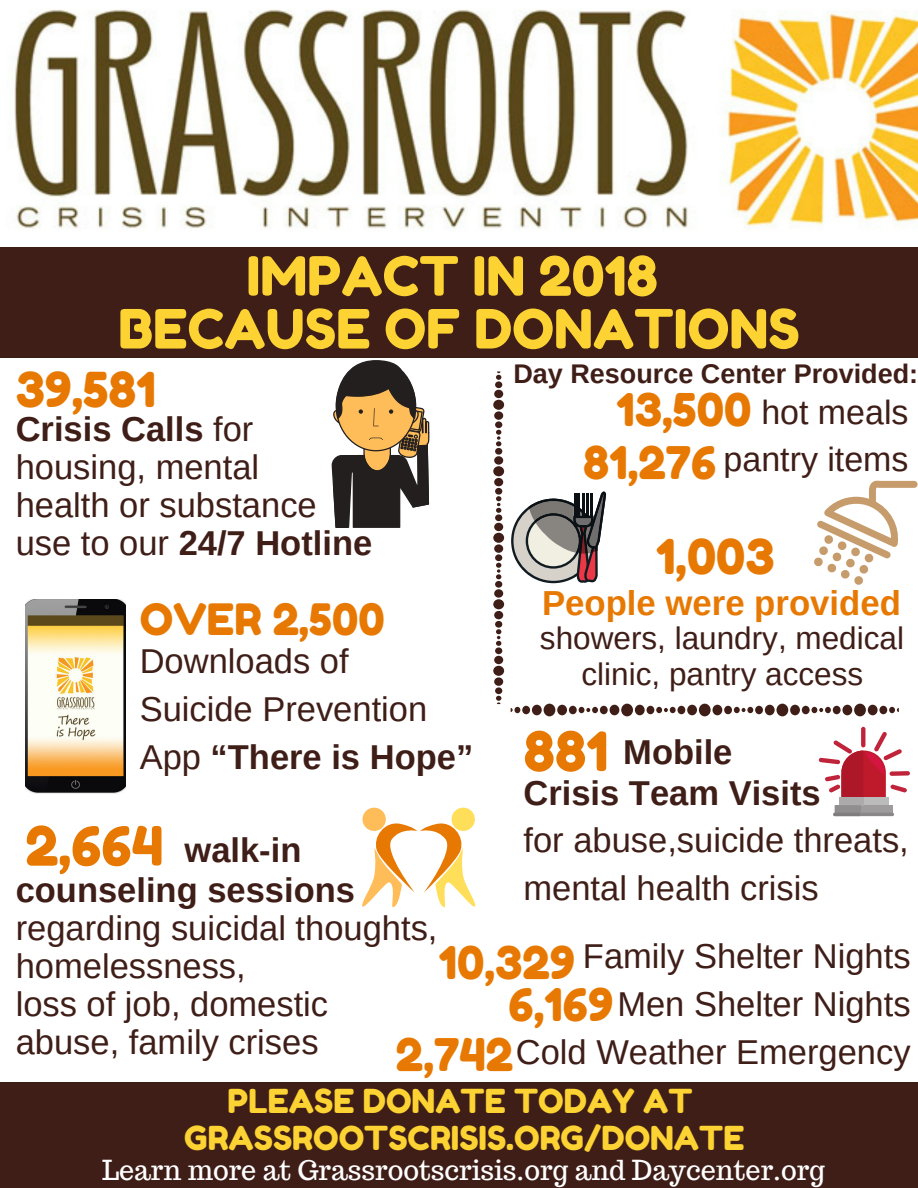
<style>
.page{position:relative;width:918px;height:1188px;background:#fff}
.page>*{position:absolute;margin:0;border:0;box-sizing:border-box;transform-origin:0 0}
.t1{font:54px/52.8px "Fredoka One";color:#fcd333;text-align:center}
.t2{font:54px "Fredoka One";color:#e77903}
.t3{font:48px "Fredoka One";color:#e77903}
.t4{font:45px/52.5px "Fredoka One";color:#e77903}
.t5{font:43.2px "Fredoka One";color:#e77903}
.t6{font:700 34.8px "Arimo";color:#e77903}
.t7{font:34.5px/38.1px "Arimo";color:#3f1e18}
.t8{font:700 34.5px "Arimo";color:#3f1e18}
.t9{font:33.9px/47.4px "Arimo";color:#3f1e18;text-align:right}
.t10{font:33px/36.8px "Fredoka One";color:#fcd333;text-align:center}
.t11{font:31.5px/35.1px "Arimo";color:#3f1e18;text-align:center}
.t12{font:27px "Trocchi";color:#fff}
.t13{font:700 27px "Arimo";color:#3f1e18}
.s1{font-weight:700}
.s2{font-family:"Fredoka One";font-weight:400;font-size:54px;color:#e77903}
</style>
<div class="page">
<img style="left:14px;top:9px;width:904px;height:220px">
<div style="left:0;top:247px;width:918px;height:110px;background:#3f1e18"></div>
<div style="left:0;top:1083px;width:918px;height:105px;background:#3f1e18"></div>
<svg style="left:332px;top:360px;width:97px;height:168px"></svg>
<img style="left:25px;top:599px;width:101px;height:195px">
<div style="left:452px;top:808px;width:23px;height:23px;background:#ffde59;border-radius:50%"></div>
<div style="left:362px;top:808px;width:24px;height:23px;background:#ffbd59;border-radius:50%"></div>
<svg style="left:362px;top:821px;width:114px;height:87px"></svg>
<svg style="left:814px;top:480px;width:104px;height:105px"></svg>
<div style="left:839px;top:797px;width:49px;height:8px;background:#bcbbbc"></div>
<div style="left:835px;top:805px;width:58px;height:9px;background:#9e9c9c"></div>
<div style="left:839px;top:797px;width:24px;height:8px;background:#acaaab"></div>
<hr style="left:833px;top:813px;width:61px;height:3px;background:#8a8888;border-radius:2px">
<svg style="left:833px;top:805px;width:28px;height:11px"></svg>
<svg style="left:861px;top:727px;width:4px;height:20px"></svg>
<div style="left:890px;top:771px;width:20px;height:5px;background:#c0243b;border-radius:2px"></div>
<svg style="left:819px;top:732px;width:88px;height:67px"></svg>
<svg style="left:511px;top:491px;width:95px;height:92px"></svg>
<svg style="left:496px;top:696px;width:5px;height:8px"></svg>
<div style="left:495px;top:687px;width:7px;height:7px;background:#3f1e18;border-radius:50%"></div>
<div style="left:494px;top:677px;width:9px;height:9px;background:#3f1e18;border-radius:50%"></div>
<div style="left:493px;top:666px;width:11px;height:10px;background:#3f1e18;border-radius:50%"></div>
<div style="left:494px;top:656px;width:9px;height:8px;background:#3f1e18;border-radius:50%"></div>
<div style="left:495px;top:647px;width:7px;height:7px;background:#3f1e18;border-radius:50%"></div>
<svg style="left:496px;top:629px;width:5px;height:17px"></svg>
<div style="left:495px;top:621px;width:7px;height:7px;background:#3f1e18;border-radius:50%"></div>
<div style="left:494px;top:611px;width:9px;height:8px;background:#3f1e18;border-radius:50%"></div>
<div style="left:493px;top:599px;width:11px;height:10px;background:#3f1e18;border-radius:50%"></div>
<div style="left:494px;top:589px;width:9px;height:9px;background:#3f1e18;border-radius:50%"></div>
<div style="left:495px;top:581px;width:7px;height:7px;background:#3f1e18;border-radius:50%"></div>
<svg style="left:496px;top:563px;width:5px;height:16px"></svg>
<div style="left:495px;top:554px;width:7px;height:7px;background:#3f1e18;border-radius:50%"></div>
<div style="left:494px;top:544px;width:9px;height:9px;background:#3f1e18;border-radius:50%"></div>
<div style="left:493px;top:533px;width:11px;height:10px;background:#3f1e18;border-radius:50%"></div>
<div style="left:494px;top:523px;width:9px;height:8px;background:#3f1e18;border-radius:50%"></div>
<div style="left:495px;top:514px;width:7px;height:7px;background:#3f1e18;border-radius:50%"></div>
<svg style="left:496px;top:496px;width:5px;height:17px"></svg>
<div style="left:495px;top:488px;width:7px;height:7px;background:#3f1e18;border-radius:50%"></div>
<div style="left:494px;top:478px;width:9px;height:8px;background:#3f1e18;border-radius:50%"></div>
<div style="left:493px;top:466px;width:11px;height:10px;background:#3f1e18;border-radius:50%"></div>
<div style="left:494px;top:456px;width:9px;height:9px;background:#3f1e18;border-radius:50%"></div>
<div style="left:495px;top:448px;width:7px;height:7px;background:#3f1e18;border-radius:50%"></div>
<svg style="left:496px;top:430px;width:5px;height:16px"></svg>
<div style="left:495px;top:421px;width:7px;height:7px;background:#3f1e18;border-radius:50%"></div>
<div style="left:494px;top:411px;width:9px;height:9px;background:#3f1e18;border-radius:50%"></div>
<div style="left:493px;top:400px;width:11px;height:10px;background:#3f1e18;border-radius:50%"></div>
<div style="left:494px;top:390px;width:9px;height:8px;background:#3f1e18;border-radius:50%"></div>
<div style="left:495px;top:381px;width:7px;height:7px;background:#3f1e18;border-radius:50%"></div>
<svg style="left:496px;top:372px;width:5px;height:8px"></svg>
<svg style="left:511px;top:707px;width:9px;height:6px"></svg>
<div style="left:522px;top:706px;width:8px;height:8px;background:#3f1e18;border-radius:50%"></div>
<div style="left:532px;top:705px;width:10px;height:10px;background:#3f1e18;border-radius:50%"></div>
<div style="left:544px;top:704px;width:11px;height:12px;background:#3f1e18;border-radius:50%"></div>
<div style="left:557px;top:705px;width:10px;height:10px;background:#3f1e18;border-radius:50%"></div>
<div style="left:569px;top:706px;width:8px;height:8px;background:#3f1e18;border-radius:50%"></div>
<svg style="left:579px;top:707px;width:19px;height:6px"></svg>
<div style="left:600px;top:706px;width:8px;height:8px;background:#3f1e18;border-radius:50%"></div>
<div style="left:610px;top:705px;width:9px;height:10px;background:#3f1e18;border-radius:50%"></div>
<div style="left:621px;top:704px;width:12px;height:12px;background:#3f1e18;border-radius:50%"></div>
<div style="left:635px;top:705px;width:10px;height:10px;background:#3f1e18;border-radius:50%"></div>
<div style="left:647px;top:706px;width:7px;height:8px;background:#3f1e18;border-radius:50%"></div>
<svg style="left:656px;top:707px;width:20px;height:6px"></svg>
<div style="left:677px;top:706px;width:8px;height:8px;background:#3f1e18;border-radius:50%"></div>
<div style="left:687px;top:705px;width:10px;height:10px;background:#3f1e18;border-radius:50%"></div>
<div style="left:699px;top:704px;width:12px;height:12px;background:#3f1e18;border-radius:50%"></div>
<div style="left:712px;top:705px;width:10px;height:10px;background:#3f1e18;border-radius:50%"></div>
<div style="left:724px;top:706px;width:8px;height:8px;background:#3f1e18;border-radius:50%"></div>
<svg style="left:734px;top:707px;width:19px;height:6px"></svg>
<div style="left:755px;top:706px;width:8px;height:8px;background:#3f1e18;border-radius:50%"></div>
<div style="left:765px;top:705px;width:10px;height:10px;background:#3f1e18;border-radius:50%"></div>
<div style="left:777px;top:704px;width:11px;height:12px;background:#3f1e18;border-radius:50%"></div>
<div style="left:790px;top:705px;width:10px;height:10px;background:#3f1e18;border-radius:50%"></div>
<div style="left:802px;top:706px;width:8px;height:8px;background:#3f1e18;border-radius:50%"></div>
<svg style="left:812px;top:707px;width:19px;height:6px"></svg>
<div style="left:833px;top:706px;width:8px;height:8px;background:#3f1e18;border-radius:50%"></div>
<div style="left:842px;top:705px;width:10px;height:10px;background:#3f1e18;border-radius:50%"></div>
<div style="left:854px;top:704px;width:12px;height:12px;background:#3f1e18;border-radius:50%"></div>
<div style="left:868px;top:705px;width:10px;height:10px;background:#3f1e18;border-radius:50%"></div>
<div style="left:879px;top:706px;width:8px;height:8px;background:#3f1e18;border-radius:50%"></div>
<svg style="left:889px;top:707px;width:10px;height:6px"></svg>
<h1 class="t1" style="left:118px;top:249px;width:683px">IMPACT IN 2018<br>BECAUSE OF DONATIONS</h1>
<h2 class="t3" style="left:16px;top:360px;width:142px">39,581</h2>
<p class="t7" style="left:16px;top:410px;width:358px"><span class="s1">Crisis Calls</span> for housing, mental<br>health or substance use to our <span class="s1">24/7 Hotline</span></p>
<p class="t5" style="left:140px;top:593px;width:246px">OVER 2,500</p>
<p class="t7" style="left:140px;top:637px;width:335px;line-height:48px">Downloads of<br>Suicide Prevention<br>App <span class="s1">“There is Hope”</span></p>
<p class="t13" style="left:513px;top:359px;width:406px">Day Resource Center Provided:</p>
<h3 class="t4" style="left:583px;top:383px;width:170px;text-indent:33px">13,500<br>81,276</h3>
<p class="t9" style="left:724px;top:389px;width:186px">hot meals pantry items</p>
<h2 class="t3" style="left:656px;top:527px;width:120px">1,003</h2>
<p class="t6" style="left:542px;top:583px;width:360px">People were provided</p>
<p class="t11" style="left:540px;top:621px;width:366px">showers, laundry, medical clinic, pantry access</p>
<h1 class="t2" style="left:524px;top:718px;width:86px">881</h1>
<p class="t8" style="left:623px;top:733px;width:111px">Mobile</p>
<p class="t8" style="left:524px;top:774px;width:299px">Crisis Team Visits</p>
<p class="t7" style="left:524px;top:817px;width:387px;line-height:47.2px">for abuse,suicide threats, mental health crisis</p>
<p class="t8" style="left:25px;top:831px;width:277px"><span class="s2">2,664</span> walk-in</p>
<p class="t8" style="left:16px;top:871px;width:341px">counseling sessions</p>
<p class="t7" style="left:16px;top:909px;width:423px">regarding suicidal thoughts, homelessness,<br>loss of job, domestic abuse, family crises</p>
<p class="t10" style="left:184px;top:1083px;width:562px">PLEASE DONATE TODAY AT<br>GRASSROOTSCRISIS.ORG/DONATE</p>
<p class="t7" style="left:516px;top:932px;width:396px;line-height:47.8px;text-align:right">Family Shelter Nights<br>Men Shelter Nights<br>Cold Weather Emergency</p>
<h3 class="t4" style="left:509px;top:942px;width:106px;line-height:41.2px;text-indent:-70px">10,329<br>6,169</h3>
<h3 class="t4" style="left:396px;top:1029px;width:119px">2,742</h3>
<p class="t12" style="left:102px;top:1152px;width:724px">Learn more at Grassrootscrisis.org and Daycenter.org</p>
</div>
